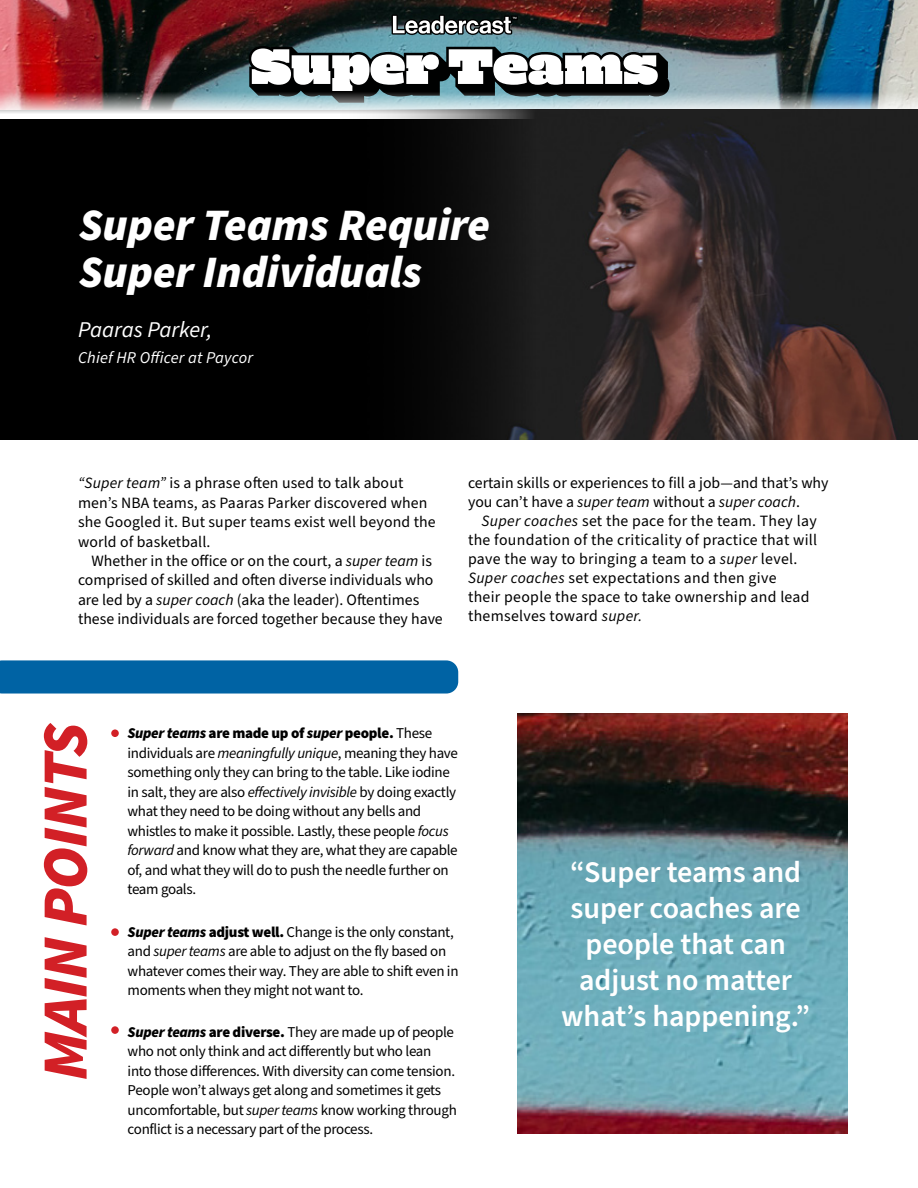
<style>
.page{position:relative;width:918px;height:1188px;background:#fff}
.page>*{position:absolute;margin:0;border:0;box-sizing:border-box;transform-origin:0 0}
.t1{font:italic 900 64.5px "Source Sans Pro";letter-spacing:-.025em;color:#d22026}
.t2{font:italic 900 45px/46.5px "Source Sans Pro";color:#fff}
.t3{font:600 30px/36px "Source Sans Pro";color:#fff;text-align:center}
.t4{font:italic 22.5px "Source Sans Pro";color:#fff}
.t5{font:italic 16.5px "Source Sans Pro";letter-spacing:.01em;color:#fff}
.t6{font:15.75px/19.4px "Source Sans Pro";letter-spacing:.005em;color:#000}
.t7{font:15px/19.5px "Source Sans Pro";letter-spacing:-.02em;color:#000}
.s1{font-style:italic}
.s2{font-weight:900;font-style:italic}
.s3{font-weight:900}
</style>
<div class="page">
<div style="left:0;top:660px;width:458px;height:34px;background:#0063a4"></div>
<img style="left:0;top:0;width:918px;height:110px">
<img style="left:518px;top:714px;width:330px;height:420px">
<div style="left:0;top:110px;width:918px;height:330px;background:#000"></div>
<div style="left:111px;top:729px;width:8px;height:8px;background:#d22026;border-radius:50%"></div>
<div style="left:111px;top:928px;width:8px;height:8px;background:#d22026;border-radius:50%"></div>
<div style="left:111px;top:1026px;width:8px;height:8px;background:#d22026;border-radius:50%"></div>
<svg style="left:392px;top:14px;width:126px;height:21px"></svg>
<svg style="left:249px;top:46px;width:421px;height:45px"></svg>
<img style="left:1px;top:91px;width:917px;height:27px">
<img style="left:335px;top:110px;width:583px;height:329px">
<h2 class="t2" style="left:79px;top:203px;width:413px">Super Teams Require<br>Super Individuals</h2>
<h3 class="t4" style="left:78px;top:315px;width:136px">Paaras Parker,</h3>
<p class="t5" style="left:78px;top:346px;width:177px">Chief HR Officer at Paycor</p>
<p class="t6" style="left:78px;top:474px;width:359px"><span class="s1">“Super team”</span> is a phrase often used to talk about men’s NBA teams, as Paaras Parker discovered when she Googled it. But super teams exist well beyond the world of basketball.</p>
<p class="t6" style="left:78px;top:552px;width:366px;text-indent:13px">Whether in the office or on the court, a <span class="s1">super team</span> is comprised of skilled and often diverse individuals who are led by a <span class="s1">super coach</span> (aka the leader). Oftentimes these individuals are forced together because they have</p>
<p class="t6" style="left:468px;top:474px;width:362px;line-height:18.9px">certain skills or experiences to fill a job—and that’s why you can’t have a <span class="s1">super team</span> without a <span class="s1">super coach</span>.</p>
<p class="t6" style="left:468px;top:512px;width:351px;text-indent:13px"><span class="s1">Super coaches</span> set the pace for the team. They lay the foundation of the criticality of practice that will pave the way to bringing a team to a <span class="s1">super</span> level.<br><span class="s1">Super coaches</span> set expectations and then give<br>their people the space to take ownership and lead themselves toward <span class="s1">super.</span></p>
<h1 class="t1" style="left:21px;top:1081px;width:359px;rotate:-90deg">MAIN POINTS</h1>
<p class="t7" style="left:127px;top:724px;width:332px"><span class="s2">Super teams</span> <span class="s3">are made up of</span> <span class="s2">super</span> <span class="s3">people.</span> These individuals are <span class="s1">meaningfully unique</span>, meaning they have something only they can bring to the table. Like iodine in salt, they are also <span class="s1">effectively invisible</span> by doing exactly what they need to be doing without any bells and whistles to make it possible. Lastly, these people <span class="s1">focus forward</span> and know what they are, what they are capable of, and what they will do to push the needle further on team goals.</p>
<p class="t7" style="left:128px;top:922px;width:332px"><span class="s2">Super teams</span> <span class="s3">adjust well.</span> Change is the only constant, and <span class="s1">super teams</span> are able to adjust on the fly based on whatever comes their way. They are able to shift even in moments when they might not want to.</p>
<p class="t7" style="left:128px;top:1022px;width:331px"><span class="s2">Super teams</span> <span class="s3">are diverse.</span> They are made up of people who not only think and act differently but who lean into those differences. With diversity can come tension.<br>People won’t always get along and sometimes it gets uncomfortable, but <span class="s1">super teams</span> know working through conflict is a necessary part of the process.</p>
<h3 class="t3" style="left:561px;top:855px;width:250px">“Super teams and super coaches are people that can adjust no matter what’s happening.”</h3>
</div>
